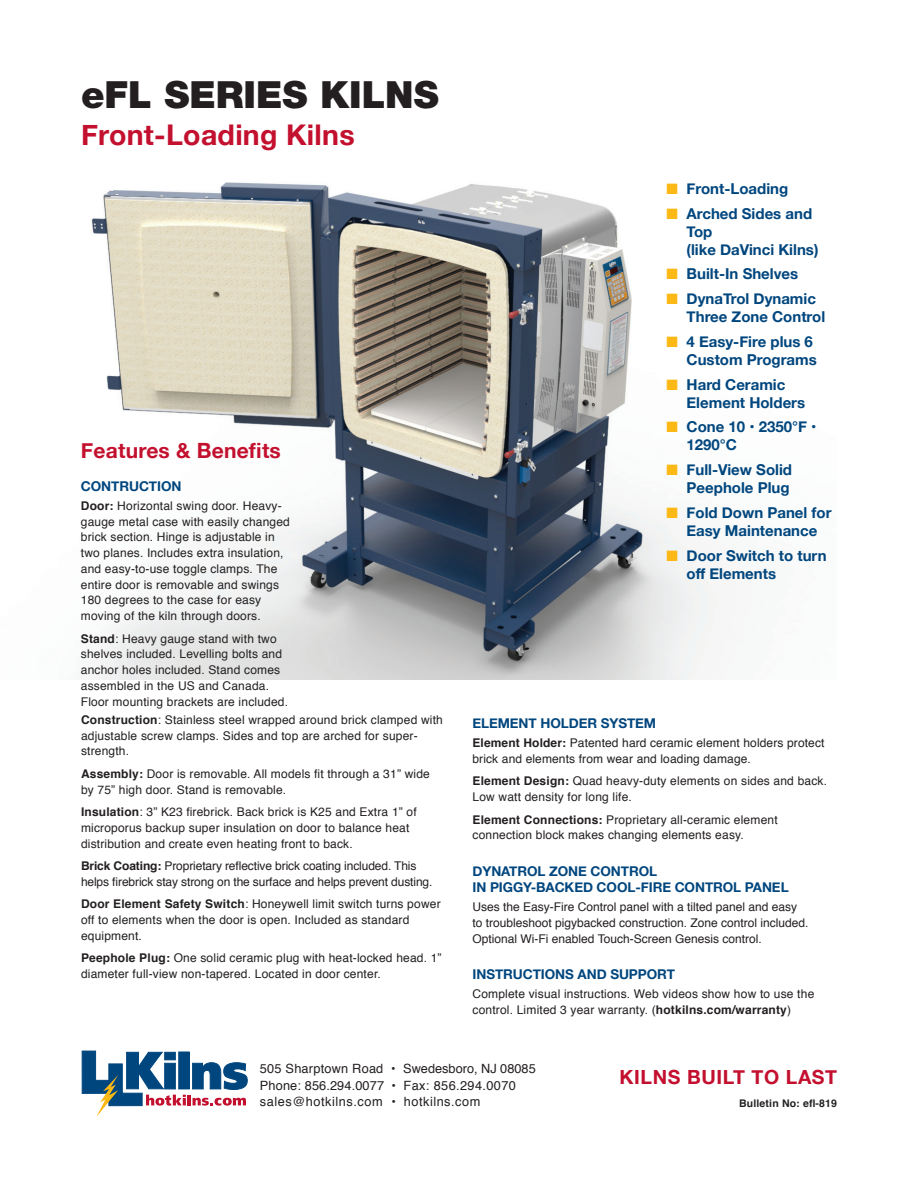
<style>
.page{position:relative;width:918px;height:1188px;background:#fff}
.page>*{position:absolute;margin:0;border:0;box-sizing:border-box;transform-origin:0 0}
.t1{font:900 37.5px "Helvetica Neue LT Std";color:#231f20}
.t2{font:700 28.5px "Helvetica Neue";letter-spacing:.01em;color:#c3102f}
.t3{font:700 21px "Helvetica Neue";letter-spacing:.01em;color:#c3102f}
.t4{font:700 19.5px "Helvetica Neue";letter-spacing:.03em;color:#c3102f}
.t5{font:700 15px/18px "Helvetica Neue";color:#00467e}
.t6{font:700 13.5px/16.2px "Helvetica Neue";letter-spacing:-.005em;color:#00467e}
.t7{font:12.75px/16.5px "Helvetica";letter-spacing:.015em;color:#231f20}
.t8{font:12px/15.8px "Helvetica";letter-spacing:.015em;color:#231f20}
.t9{font:12px/15.8px "Helvetica";letter-spacing:-.01em;color:#231f20}
.t10{font:700 10.5px "Helvetica";letter-spacing:.015em;color:#231f20}
.s1{font-weight:700}
.s2{color:#fcb814}
</style>
<div class="page">
<img style="left:91px;top:182px;width:631px;height:498px">
<svg style="left:82px;top:1050px;width:166px;height:65px"></svg>
<h1 class="t1" style="left:81px;top:72px;width:359px">eFL SERIES KILNS</h1>
<h2 class="t2" style="left:81px;top:113px;width:275px">Front-Loading Kilns</h2>
<h3 class="t3" style="left:81px;top:434px;width:202px">Features &amp; Benefits</h3>
<p class="t6" style="left:81px;top:478px;width:102px">CONTRUCTION</p>
<p class="t8" style="left:81px;top:498px;width:211px"><span class="s1">Door:</span> Horizontal swing door. Heavy&shy;gauge metal case with easily changed brick section. Hinge is adjustable in two planes. Includes extra insulation, and easy-to-use toggle clamps. The entire door is removable and swings 180 degrees to the case for easy moving of the kiln through doors.</p>
<p class="t8" style="left:81px;top:631px;width:209px"><span class="s1">Stand</span>: Heavy gauge stand with two shelves included. Levelling bolts and anchor holes included. Stand comes assembled in the US and Canada.<br>Floor mounting brackets are included.</p>
<p class="t8" style="left:81px;top:712px;width:363px"><span class="s1">Construction</span>: Stainless steel wrapped around brick clamped with adjustable screw clamps. Sides and top are arched for super&shy;strength.</p>
<p class="t8" style="left:81px;top:766px;width:350px"><span class="s1">Assembly:</span> Door is removable. All models fit through a 31” wide by 75” high door. Stand is removable.</p>
<p class="t8" style="left:81px;top:804px;width:337px"><span class="s1">Insulation</span>: 3” K23 firebrick. Back brick is K25 and Extra 1” of microporus backup super insulation on door to balance heat distribution and create even heating front to back.</p>
<p class="t9" style="left:81px;top:858px;width:353px"><span class="s1">Brick Coating:</span> Proprietary reflective brick coating included. This helps firebrick stay strong on the surface and helps prevent dusting.</p>
<p class="t8" style="left:81px;top:897px;width:361px"><span class="s1">Door Element Safety Switch</span>: Honeywell limit switch turns power off to elements when the door is open. Included as standard equipment.</p>
<p class="t8" style="left:81px;top:951px;width:362px"><span class="s1">Peephole Plug:</span> One solid ceramic plug with heat-locked head. 1” diameter full-view non-tapered. Located in door center.</p>
<p class="t5" style="left:666px;top:180px;width:123px"><span class="s2">■</span> Front-Loading</p>
<p class="t5" style="left:687px;top:205px;width:133px;text-indent:-20px"><span class="s2">■</span> Arched Sides and<br>Top<br>(like DaVinci Kilns)</p>
<p class="t5" style="left:666px;top:265px;width:133px"><span class="s2">■</span> Built-In Shelves</p>
<p class="t5" style="left:687px;top:290px;width:140px;text-indent:-20px"><span class="s2">■</span> DynaTrol Dynamic<br>Three Zone Control</p>
<p class="t5" style="left:666px;top:333px;width:152px;text-align:right"><span class="s2">■</span> 4 Easy-Fire plus 6<br>Custom Programs</p>
<p class="t5" style="left:687px;top:376px;width:120px;text-indent:-20px"><span class="s2">■</span> Hard Ceramic<br>Element Holders</p>
<p class="t5" style="left:687px;top:418px;width:131px;text-indent:-20px"><span class="s2">■</span> Cone 10 • 2350°F •<br>1290°C</p>
<p class="t5" style="left:666px;top:461px;width:127px;text-align:right"><span class="s2">■</span> Full-View Solid<br>Peephole Plug</p>
<p class="t5" style="left:666px;top:504px;width:167px;text-align:center"><span class="s2">■</span> Fold Down Panel for<br>Easy Maintenance</p>
<p class="t5" style="left:687px;top:547px;width:142px;text-indent:-20px"><span class="s2">■</span> Door Switch to turn off Elements</p>
<p class="t6" style="left:472px;top:716px;width:185px">ELEMENT HOLDER SYSTEM</p>
<p class="t8" style="left:472px;top:736px;width:353px"><span class="s1">Element Holder:</span> Patented hard ceramic element holders protect brick and elements from wear and loading damage.</p>
<p class="t8" style="left:472px;top:774px;width:356px"><span class="s1">Element Design:</span> Quad heavy-duty elements on sides and back.<br>Low watt density for long life.</p>
<p class="t8" style="left:472px;top:812px;width:307px"><span class="s1">Element Connections:</span> Proprietary all-ceramic element connection block makes changing elements easy.</p>
<p class="t6" style="left:472px;top:863px;width:186px">DYNATROL ZONE CONTROL<br>IN Piggy-Backed</p>
<p class="t6" style="left:597px;top:880px;width:21px">Cool</p>
<p class="t6" style="left:635px;top:880px;width:22px">-Fire</p>
<p class="t6" style="left:675px;top:880px;width:89px">CONTROL Panel</p>
<p class="t8" style="left:472px;top:900px;width:338px">Uses the Easy-Fire Control panel with a tilted panel and easy to troubleshoot pigybacked construction. Zone control included.<br>Optional Wi-Fi enabled Touch-Screen Genesis control.</p>
<p class="t6" style="left:472px;top:967px;width:204px">INSTRUCTIONS AND SUPPORT</p>
<p class="t8" style="left:472px;top:987px;width:343px">Complete visual instructions. Web videos show how to use the control. Limited 3 year warranty. (<span class="s1">hotkilns.com/warranty</span>)</p>
<p class="t7" style="left:260px;top:1061px;width:277px">505 Sharptown Road • Swedesboro, NJ 08085<br>Phone: 856.294.0077 • Fax: 856.294.0070 sales@hotkilns.com • hotkilns.com</p>
<h3 class="t4" style="left:620px;top:1062px;width:219px">KILNS BUILT TO LAST</h3>
<p class="t10" style="left:739px;top:1095px;width:99px">Bulletin No: efl-819</p>
</div>
